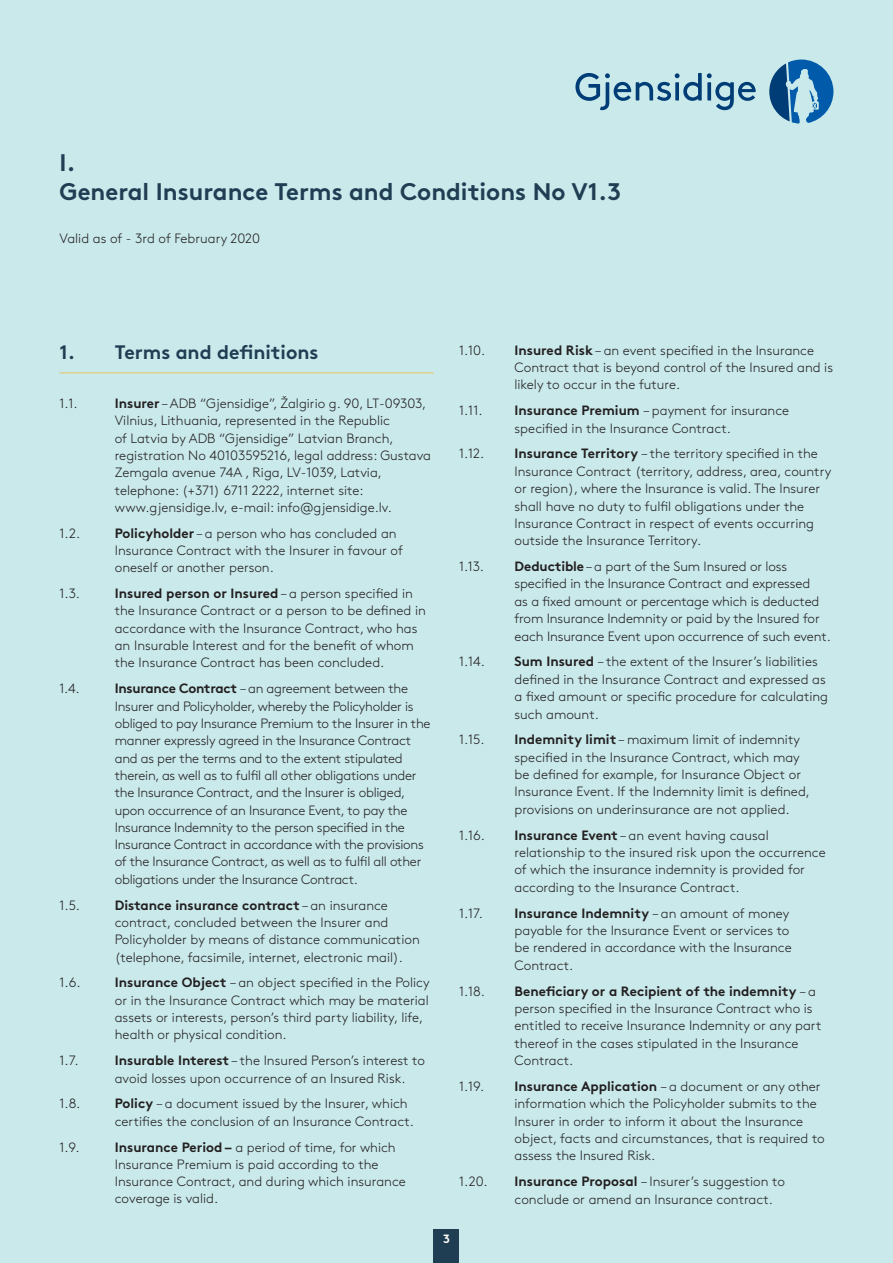
<style>
.page{position:relative;width:893px;height:1263px;background:#c9e9eb}
.page>*{position:absolute;margin:0;border:0;box-sizing:border-box;transform-origin:0 0}
.t1{font:24px/28.8px "Gjen Brown OT Bold Alt";color:#203e53}
.t2{font:19.5px "Gjen Brown OT Bold Alt";color:#203e53}
.t3{font:300 13.5px/17.4px "Gjen Brown OT";color:#231f20}
.t4{font:300 13.5px/17.2px "Gjen Brown OT";letter-spacing:-.02em;color:#231f20}
.t5{font:12px "Gjen Brown OT Bold Alt";color:#fff}
.s1{font-weight:700}
</style>
<div class="page">
<div style="left:434px;top:1229px;width:25px;height:34px;background:#203e53"></div>
<svg style="left:575px;top:73px;width:181px;height:37px"></svg>
<svg style="left:769px;top:60px;width:64px;height:64px"></svg>
<hr style="left:60px;top:372px;width:374px;height:2px;background:#dfd08f">
<h1 class="t1" style="left:60px;top:146px;width:563px">I.<br>General Insurance Terms and Conditions No V1.3</h1>
<p class="t3" style="left:60px;top:229px;width:202px">Valid as of - 3rd of February 2020</p>
<h2 class="t2" style="left:60px;top:336px;width:260px">1. Terms and definitions</h2>
<p class="t3" style="left:60px;top:394px;width:20px">1.1.</p>
<p class="t3" style="left:115px;top:394px;width:318px"><span class="s1">Insurer</span> – ADB “Gjensidige”, Žalgirio g. 90, LT-09303, Vilnius, Lithuania, represented in the Republic<br>of Latvia by ADB “Gjensidige” Latvian Branch, registration No 40103595216, legal address: Gustava Zemgala avenue 74A , Riga, LV-1039, Latvia, telephone: (+371) 6711 2222, internet site: www.gjensidige.lv, e-mail: info@gjensidige.lv.</p>
<p class="t3" style="left:60px;top:523px;width:22px">1.2.</p>
<p class="t3" style="left:115px;top:523px;width:290px"><span class="s1">Policyholder</span> – a person who has concluded an<br>Insurance Contract with the Insurer in favour of oneself or another person.</p>
<p class="t3" style="left:60px;top:584px;width:22px">1.3.</p>
<p class="t3" style="left:115px;top:584px;width:313px"><span class="s1">Insured person or Insured</span> – a person specified in the Insurance Contract or a person to be defined in accordance with the Insurance Contract, who has an Insurable Interest and for the benefit of whom the Insurance Contract has been concluded.</p>
<p class="t3" style="left:60px;top:679px;width:22px">1.4.</p>
<p class="t4" style="left:115px;top:679px;width:317px"><span class="s1">Insurance Contract</span> – an agreement between the Insurer and Policyholder, whereby the Policyholder is obliged to pay Insurance Premium to the Insurer in the manner expressly agreed in the Insurance Contract and as per the terms and to the extent stipulated therein, as well as to fulfil all other obligations under the Insurance Contract, and the Insurer is obliged, upon occurrence of an Insurance Event, to pay the Insurance Indemnity to the person specified in the Insurance Contract in accordance with the provisions of the Insurance Contract, as well as to fulfil all other obligations under the Insurance Contract.</p>
<p class="t3" style="left:60px;top:895px;width:22px">1.5.</p>
<p class="t3" style="left:115px;top:895px;width:306px"><span class="s1">Distance insurance contract</span> – an insurance contract, concluded between the Insurer and Policyholder by means of distance communication (telephone, facsimile, internet, electronic mail).</p>
<p class="t3" style="left:60px;top:973px;width:23px">1.6.</p>
<p class="t3" style="left:115px;top:973px;width:316px"><span class="s1">Insurance Object</span> – an object specified in the Policy or in the Insurance Contract which may be material assets or interests, person’s third party liability, life, health or physical condition.</p>
<p class="t3" style="left:60px;top:1051px;width:21px">1.7.</p>
<p class="t3" style="left:115px;top:1051px;width:312px"><span class="s1">Insurable Interest</span> – the Insured Person’s interest to avoid losses upon occurrence of an Insured Risk.</p>
<p class="t3" style="left:60px;top:1094px;width:22px">1.8.</p>
<p class="t3" style="left:115px;top:1094px;width:301px"><span class="s1">Policy</span> – a document issued by the Insurer, which certifies the conclusion of an Insurance Contract.</p>
<p class="t3" style="left:60px;top:1137px;width:22px">1.9.</p>
<p class="t3" style="left:115px;top:1137px;width:293px"><span class="s1">Insurance Period –</span> a period of time, for which Insurance Premium is paid according to the Insurance Contract, and during which insurance coverage is valid.</p>
<p class="t3" style="left:459px;top:340px;width:27px">1.10.</p>
<p class="t3" style="left:514px;top:340px;width:320px"><span class="s1">Insured Risk</span> – an event specified in the Insurance<br>Contract that is beyond control of the Insured and is likely to occur in the future.</p>
<p class="t3" style="left:459px;top:401px;width:25px">1.11.</p>
<p class="t3" style="left:514px;top:401px;width:276px"><span class="s1">Insurance Premium</span> – payment for insurance specified in the Insurance Contract.</p>
<p class="t3" style="left:459px;top:444px;width:27px">1.12.</p>
<p class="t3" style="left:514px;top:444px;width:318px"><span class="s1">Insurance Territory</span> – the territory specified in the Insurance Contract (territory, address, area, country or region), where the Insurance is valid. The Insurer shall have no duty to fulfil obligations under the Insurance Contract in respect of events occurring outside the Insurance Territory.</p>
<p class="t3" style="left:459px;top:557px;width:26px">1.13.</p>
<p class="t3" style="left:514px;top:557px;width:318px"><span class="s1">Deductible</span> – a part of the Sum Insured or loss specified in the Insurance Contract and expressed<br>as a fixed amount or percentage which is deducted from Insurance Indemnity or paid by the Insured for each Insurance Event upon occurrence of such event.</p>
<p class="t3" style="left:459px;top:652px;width:27px">1.14.</p>
<p class="t3" style="left:514px;top:652px;width:315px"><span class="s1">Sum Insured</span> – the extent of the Insurer’s liabilities defined in the Insurance Contract and expressed as a fixed amount or specific procedure for calculating such amount.</p>
<p class="t3" style="left:459px;top:730px;width:27px">1.15.</p>
<p class="t3" style="left:514px;top:730px;width:297px"><span class="s1">Indemnity limit</span> – maximum limit of indemnity specified in the Insurance Contract, which may be defined for example, for Insurance Object or Insurance Event. If the Indemnity limit is defined, provisions on underinsurance are not applied.</p>
<p class="t3" style="left:459px;top:825px;width:27px">1.16.</p>
<p class="t3" style="left:514px;top:825px;width:313px"><span class="s1">Insurance Event</span> – an event having causal relationship to the insured risk upon the occurrence of which the insurance indemnity is provided for according to the Insurance Contract.</p>
<p class="t3" style="left:459px;top:903px;width:25px">1.17.</p>
<p class="t3" style="left:514px;top:903px;width:279px"><span class="s1">Insurance Indemnity</span> – an amount of money payable for the Insurance Event or services to be rendered in accordance with the Insurance Contract.</p>
<p class="t3" style="left:459px;top:981px;width:27px">1.18.</p>
<p class="t3" style="left:514px;top:981px;width:308px"><span class="s1">Beneficiary or a Recipient of the indemnity</span> – a person specified in the Insurance Contract who is entitled to receive Insurance Indemnity or any part thereof in the cases stipulated in the Insurance Contract.</p>
<p class="t3" style="left:459px;top:1076px;width:27px">1.19.</p>
<p class="t3" style="left:514px;top:1076px;width:312px"><span class="s1">Insurance Application</span> – a document or any other information which the Policyholder submits to the Insurer in order to inform it about the Insurance object, facts and circumstances, that is required to assess the Insured Risk.</p>
<p class="t3" style="left:459px;top:1172px;width:30px">1.20.</p>
<p class="t3" style="left:514px;top:1172px;width:272px"><span class="s1">Insurance Proposal</span> – Insurer’s suggestion to conclude or amend an Insurance contract.</p>
<p class="t5" style="left:443px;top:1229px;width:8px">3</p>
</div>
